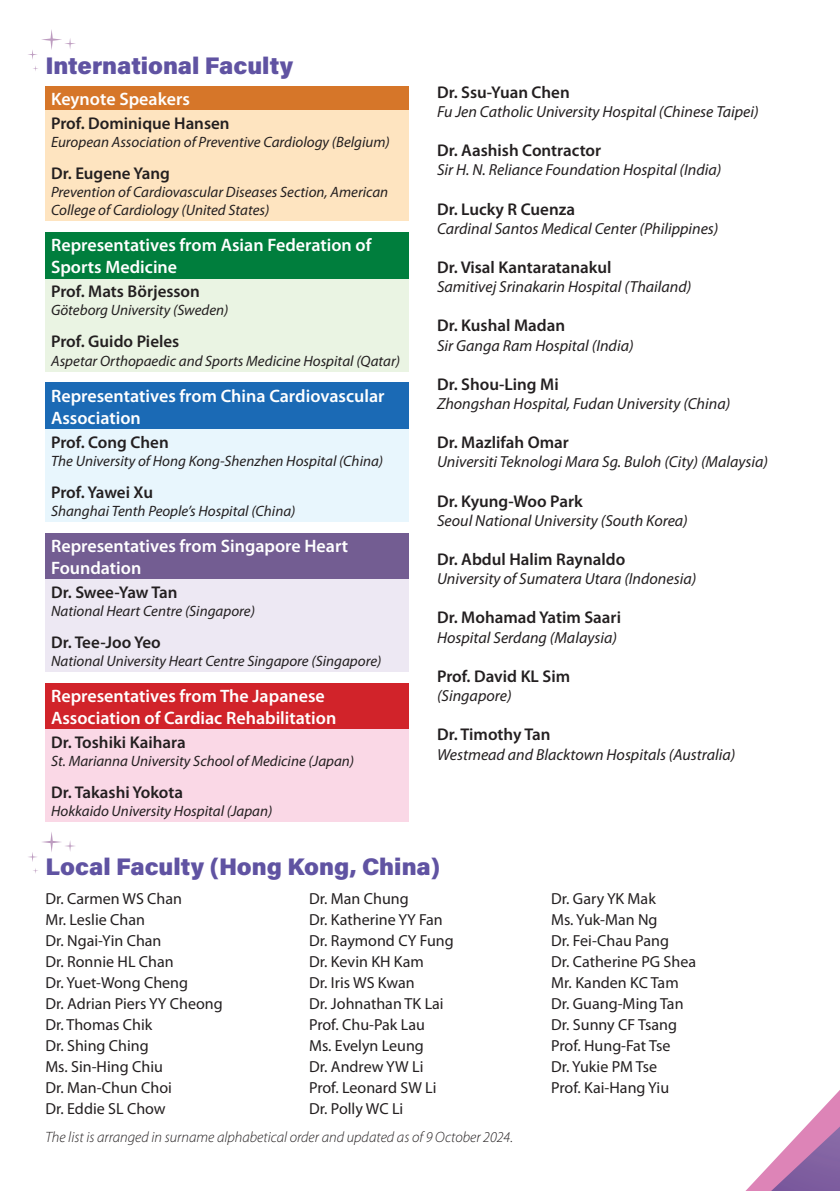
<style>
.page{position:relative;width:840px;height:1191px;background:#fff}
.page>*{position:absolute;margin:0;border:0;box-sizing:border-box;transform-origin:0 0}
.t1{font:24px "Acumin Variable Concept";color:#6053a2}
.t2{font:600 18px/22px "Myriad Pro";color:#fff}
.t3{font:600 17px "Myriad Pro";color:#231f20}
.t4{font:16px/21px "Myriad Pro";color:#231f20}
.t5{font:italic 16px "Myriad Pro";color:#231f20}
.t6{font:italic 15px/18px "Myriad Pro";color:#231f20}
.t7{font:italic 300 15px "Myriad Pro";color:#231f20}
</style>
<div class="page">
<svg style="left:745px;top:1091px;width:94px;height:100px"></svg>
<div style="left:45px;top:86px;width:363px;height:25px;background:#d67629"></div>
<div style="left:45px;top:111px;width:363px;height:110px;background:#fee4c0"></div>
<div style="left:45px;top:232px;width:363px;height:47px;background:#007e3d"></div>
<div style="left:45px;top:279px;width:363px;height:92px;background:#eaf4e3"></div>
<div style="left:45px;top:382px;width:363px;height:47px;background:#1b6ab5"></div>
<div style="left:45px;top:429px;width:363px;height:92px;background:#e8f6fd"></div>
<div style="left:45px;top:533px;width:363px;height:46px;background:#735d92"></div>
<div style="left:45px;top:579px;width:363px;height:92px;background:#ede8f3"></div>
<div style="left:45px;top:683px;width:363px;height:47px;background:#d1232a"></div>
<div style="left:45px;top:730px;width:363px;height:92px;background:#fad8e6"></div>
<svg style="left:28px;top:29px;width:48px;height:42px"></svg>
<svg style="left:28px;top:832px;width:47px;height:41px"></svg>
<h1 class="t1" style="left:45px;top:49px;width:249px">International Faculty</h1>
<p class="t2" style="left:51px;top:88px;width:140px">Keynote Speakers</p>
<p class="t3" style="left:51px;top:113px;width:180px">Prof. Dominique Hansen</p>
<p class="t6" style="left:51px;top:133px;width:340px">European Association of Preventive Cardiology (Belgium)</p>
<p class="t3" style="left:51px;top:163px;width:120px">Dr. Eugene Yang</p>
<p class="t6" style="left:51px;top:183px;width:338px">Prevention of Cardiovascular Diseases Section, American<br>College of Cardiology (United States)</p>
<p class="t2" style="left:51px;top:234px;width:322px">Representatives from Asian Federation of<br>Sports Medicine</p>
<p class="t3" style="left:51px;top:281px;width:150px">Prof. Mats Börjesson</p>
<p class="t6" style="left:51px;top:301px;width:179px">Göteborg University (Sweden)</p>
<p class="t3" style="left:51px;top:331px;width:130px">Prof. Guido Pieles</p>
<p class="t6" style="left:51px;top:351px;width:350px">Aspetar Orthopaedic and Sports Medicine Hospital (Qatar)</p>
<p class="t2" style="left:51px;top:384px;width:335px">Representatives from China Cardiovascular<br>Association</p>
<p class="t3" style="left:51px;top:431px;width:119px">Prof. Cong Chen</p>
<p class="t6" style="left:51px;top:451px;width:333px">The University of Hong Kong-Shenzhen Hospital (China)</p>
<p class="t3" style="left:51px;top:481px;width:103px">Prof. Yawei Xu</p>
<p class="t6" style="left:51px;top:501px;width:246px">Shanghai Tenth People’s Hospital (China)</p>
<p class="t2" style="left:51px;top:534px;width:298px">Representatives from Singapore Heart<br>Foundation</p>
<p class="t3" style="left:51px;top:581px;width:128px">Dr. Swee-Yaw Tan</p>
<p class="t6" style="left:51px;top:602px;width:205px">National Heart Centre (Singapore)</p>
<p class="t3" style="left:51px;top:631px;width:111px">Dr. Tee-Joo Yeo</p>
<p class="t6" style="left:51px;top:652px;width:332px">National University Heart Centre Singapore (Singapore)</p>
<p class="t2" style="left:51px;top:684px;width:286px">Representatives from The Japanese<br>Association of Cardiac Rehabilitation</p>
<p class="t3" style="left:51px;top:732px;width:136px">Dr. Toshiki Kaihara</p>
<p class="t6" style="left:51px;top:752px;width:304px">St. Marianna University School of Medicine (Japan)</p>
<p class="t3" style="left:51px;top:782px;width:133px">Dr. Takashi Yokota</p>
<p class="t6" style="left:51px;top:802px;width:223px">Hokkaido University Hospital (Japan)</p>
<p class="t3" style="left:437px;top:81px;width:134px">Dr. Ssu-Yuan Chen</p>
<p class="t5" style="left:437px;top:102px;width:323px">Fu Jen Catholic University Hospital (Chinese Taipei)</p>
<p class="t3" style="left:437px;top:139px;width:166px">Dr. Aashish Contractor</p>
<p class="t5" style="left:437px;top:160px;width:286px">Sir H. N. Reliance Foundation Hospital (India)</p>
<p class="t3" style="left:437px;top:198px;width:139px">Dr. Lucky R Cuenza</p>
<p class="t5" style="left:437px;top:218px;width:283px">Cardinal Santos Medical Center (Philippines)</p>
<p class="t3" style="left:437px;top:256px;width:176px">Dr. Visal Kantaratanakul</p>
<p class="t5" style="left:437px;top:277px;width:256px">Samitivej Srinakarin Hospital (Thailand)</p>
<p class="t3" style="left:437px;top:315px;width:129px">Dr. Kushal Madan</p>
<p class="t5" style="left:437px;top:335px;width:198px">Sir Ganga Ram Hospital (India)</p>
<p class="t3" style="left:437px;top:373px;width:123px">Dr. Shou-Ling Mi</p>
<p class="t5" style="left:437px;top:394px;width:294px">Zhongshan Hospital, Fudan University (China)</p>
<p class="t3" style="left:437px;top:431px;width:133px">Dr. Mazlifah Omar</p>
<p class="t5" style="left:437px;top:452px;width:332px">Universiti Teknologi Mara Sg. Buloh (City) (Malaysia)</p>
<p class="t3" style="left:437px;top:490px;width:147px">Dr. Kyung-Woo Park</p>
<p class="t5" style="left:437px;top:510px;width:252px">Seoul National University (South Korea)</p>
<p class="t3" style="left:437px;top:548px;width:190px">Dr. Abdul Halim Raynaldo</p>
<p class="t5" style="left:437px;top:569px;width:261px">University of Sumatera Utara (Indonesia)</p>
<p class="t3" style="left:437px;top:607px;width:185px">Dr. Mohamad Yatim Saari</p>
<p class="t5" style="left:437px;top:627px;width:181px">Hospital Serdang (Malaysia)</p>
<p class="t3" style="left:437px;top:665px;width:134px">Prof. David KL Sim</p>
<p class="t5" style="left:437px;top:686px;width:76px">(Singapore)</p>
<p class="t3" style="left:437px;top:723px;width:115px">Dr. Timothy Tan</p>
<p class="t5" style="left:437px;top:744px;width:299px">Westmead and Blacktown Hospitals (Australia)</p>
<h1 class="t1" style="left:45px;top:849px;width:396px">Local Faculty (Hong Kong, China)</h1>
<p class="t4" style="left:45px;top:887px;width:179px">Dr. Carmen WS Chan<br>Mr. Leslie Chan<br>Dr. Ngai-Yin Chan<br>Dr. Ronnie HL Chan<br>Dr. Yuet-Wong Cheng<br>Dr. Adrian Piers YY Cheong<br>Dr. Thomas Chik<br>Dr. Shing Ching<br>Ms. Sin-Hing Chiu<br>Dr. Man-Chun Choi<br>Dr. Eddie SL Chow</p>
<p class="t4" style="left:309px;top:887px;width:146px">Dr. Man Chung<br>Dr. Katherine YY Fan<br>Dr. Raymond CY Fung<br>Dr. Kevin KH Kam<br>Dr. Iris WS Kwan<br>Dr. Johnathan TK Lai<br>Prof. Chu-Pak Lau<br>Ms. Evelyn Leung<br>Dr. Andrew YW Li<br>Prof. Leonard SW Li<br>Dr. Polly WC Li</p>
<p class="t7" style="left:45px;top:1128px;width:469px">The list is arranged in surname alphabetical order and updated as of 9 October 2024.</p>
<p class="t4" style="left:551px;top:887px;width:146px">Dr. Gary YK Mak<br>Ms. Yuk-Man Ng<br>Dr. Fei-Chau Pang<br>Dr. Catherine PG Shea<br>Mr. Kanden KC Tam<br>Dr. Guang-Ming Tan<br>Dr. Sunny CF Tsang<br>Prof. Hung-Fat Tse<br>Dr. Yukie PM Tse<br>Prof. Kai-Hang Yiu</p>
</div>
